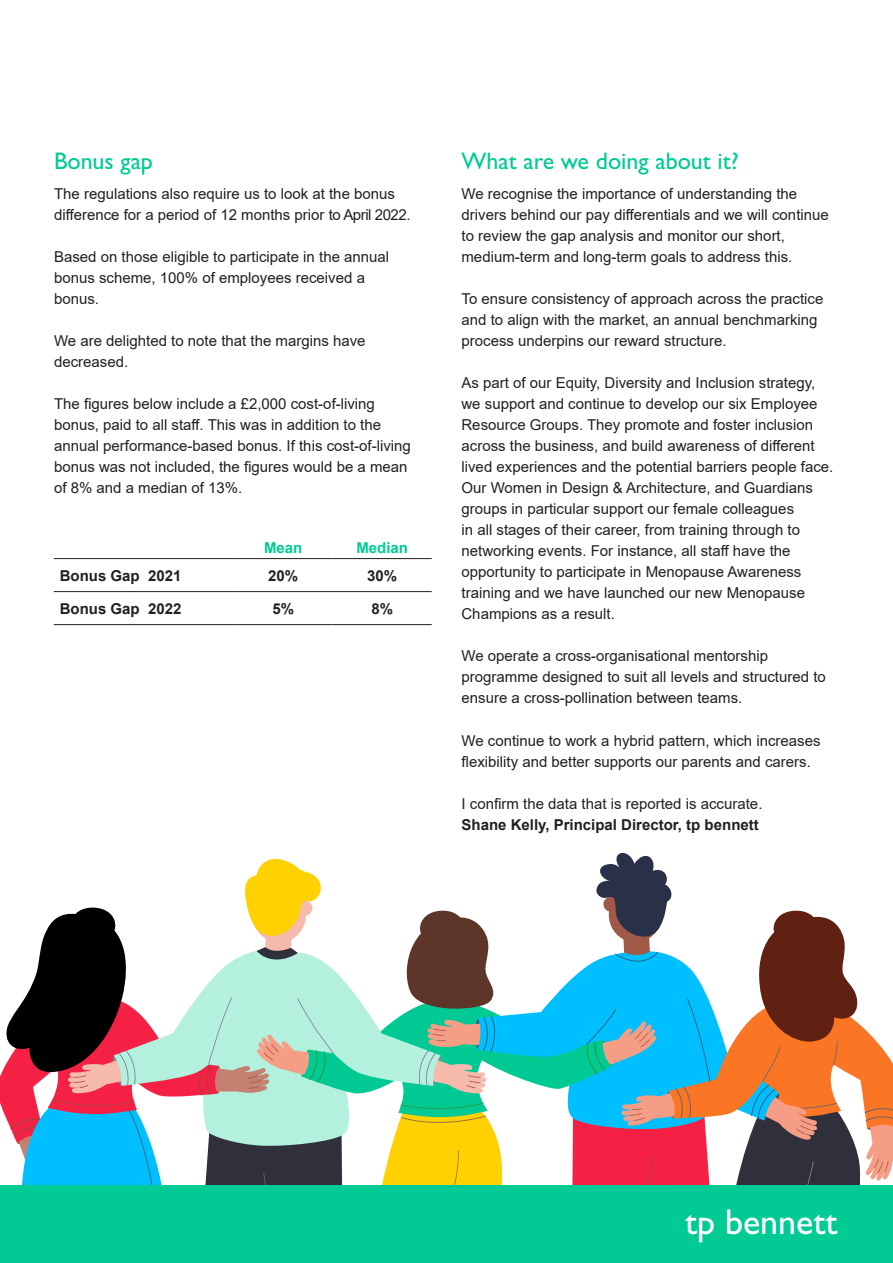
<style>
.page{position:relative;width:893px;height:1263px;background:#fff}
.page>*{position:absolute;margin:0;border:0;box-sizing:border-box;transform-origin:0 0}
.t1{font:36px "Gill Sans Std";color:#fff}
.Sub_Header{font:24px "Gill Sans Std";color:#01ca94}
.Body_Text{font:15px/21px "Arial";color:#231f20}
.Body_Head{font:700 15px "Arial";color:#231f20}
.Body_Head-2{font:700 15px "Arial";color:#01ca94}
.s1{font-weight:700}
</style>
<div class="page">
<hr style="left:54px;top:558px;width:180px;height:1px;background:#231f20">
<hr style="left:234px;top:558px;width:99px;height:1px;background:#231f20">
<hr style="left:333px;top:558px;width:99px;height:1px;background:#231f20">
<hr style="left:54px;top:591px;width:180px;height:1px;background:#231f20">
<hr style="left:234px;top:591px;width:99px;height:1px;background:#231f20">
<hr style="left:333px;top:591px;width:99px;height:1px;background:#231f20">
<hr style="left:54px;top:624px;width:180px;height:1px;background:#231f20">
<hr style="left:234px;top:624px;width:99px;height:1px;background:#231f20">
<hr style="left:333px;top:624px;width:99px;height:1px;background:#231f20">
<svg style="left:0;top:853px;width:893px;height:333px"></svg>
<div style="left:0;top:1186px;width:893px;height:77px;background:#01ca94"></div>
<p class="Sub_Header" style="left:54px;top:147px;width:100px">Bonus gap</p>
<p class="Body_Text" style="left:54px;top:183px;width:358px">The regulations also require us to look at the bonus difference for a period of 12 months prior to April 2022.</p>
<p class="Body_Text" style="left:54px;top:246px;width:337px">Based on those eligible to participate in the annual bonus scheme, 100% of employees received a bonus.</p>
<p class="Body_Text" style="left:54px;top:330px;width:313px">We are delighted to note that the margins have decreased.</p>
<p class="Body_Text" style="left:54px;top:393px;width:358px">The figures below include a £2,000 cost-of-living bonus, paid to all staff. This was in addition to the annual performance-based bonus. If this cost-of-living bonus was not included, the figures would be a mean of 8% and a median of 13%.</p>
<p class="Body_Head-2" style="left:264px;top:537px;width:40px">Mean</p>
<p class="Body_Head-2" style="left:356px;top:537px;width:53px">Median</p>
<p class="Body_Head" style="left:60px;top:565px;width:123px">Bonus Gap 2021</p>
<p class="Body_Head" style="left:268px;top:565px;width:32px">20%</p>
<p class="Body_Head" style="left:367px;top:565px;width:32px">30%</p>
<p class="Body_Head" style="left:60px;top:598px;width:123px">Bonus Gap 2022</p>
<p class="Body_Head" style="left:272px;top:598px;width:23px">5%</p>
<p class="Body_Head" style="left:371px;top:598px;width:23px">8%</p>
<p class="Sub_Header" style="left:461px;top:147px;width:279px">What are we doing about it?</p>
<p class="Body_Text" style="left:461px;top:183px;width:369px">We recognise the importance of understanding the drivers behind our pay differentials and we will continue to review the gap analysis and monitor our short, medium-term and long-term goals to address this.</p>
<p class="Body_Text" style="left:461px;top:288px;width:363px">To ensure consistency of approach across the practice and to align with the market, an annual benchmarking process underpins our reward structure.</p>
<p class="Body_Text" style="left:461px;top:372px;width:373px">As part of our Equity, Diversity and Inclusion strategy, we support and continue to develop our six Employee Resource Groups. They promote and foster inclusion across the business, and build awareness of different lived experiences and the potential barriers people face.<br>Our Women in Design &amp; Architecture, and Guardians groups in particular support our female colleagues<br>in all stages of their career, from training through to networking events. For instance, all staff have the opportunity to participate in Menopause Awareness training and we have launched our new Menopause Champions as a result.</p>
<p class="Body_Text" style="left:461px;top:645px;width:366px">We operate a cross-organisational mentorship programme designed to suit all levels and structured to ensure a cross-pollination between teams.</p>
<p class="Body_Text" style="left:461px;top:730px;width:361px">We continue to work a hybrid pattern, which increases flexibility and better supports our parents and carers.</p>
<p class="Body_Text" style="left:461px;top:793px;width:302px">I confirm the data that is reported is accurate.<br><span class="s1">Shane Kelly, Principal Director, tp bennett</span></p>
<p class="t1" style="left:685px;top:1201px;width:154px">tp bennett</p>
</div>
